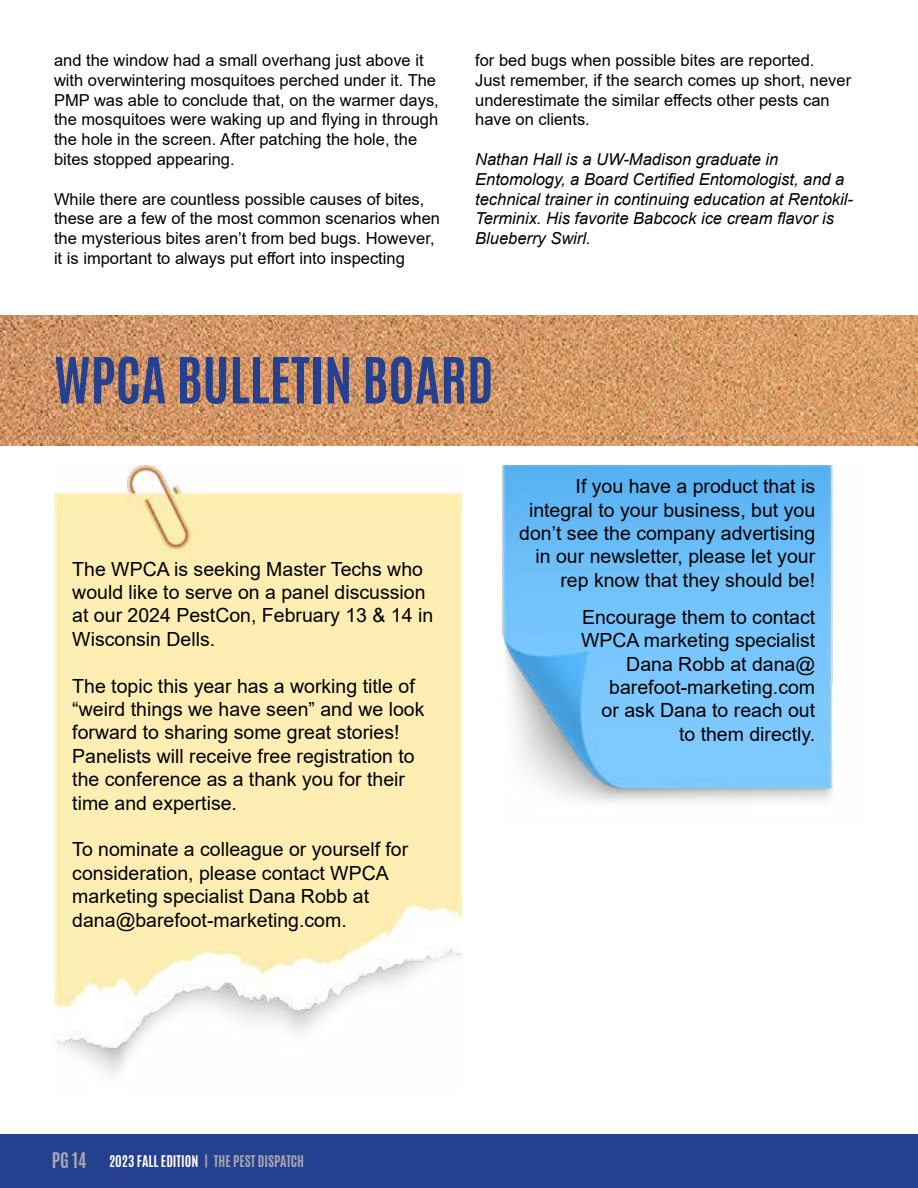
<style>
.page{position:relative;width:918px;height:1188px;background:#fff}
.page>*{position:absolute;margin:0;border:0;box-sizing:border-box;transform-origin:0 0}
.t1{font:700 54px "Antonio";color:#25408f}
.t2{font:19.5px/23.4px "Arial";color:#000}
.t3{font:700 18px "Antonio";color:#a7a9ac}
.t4{font:16.5px/19.8px "Arial";color:#000}
.t5{font:italic 16.5px/19.8px "Arial";color:#000}
.t6{font:700 13.5px "Antonio";color:#a7a9ac}
.s1{color:#fff}
</style>
<div class="page">
<div style="left:0;top:1134px;width:918px;height:54px;background:#25408f"></div>
<img style="left:0;top:316px;width:918px;height:130px">
<img style="left:54px;top:466px;width:407px;height:609px">
<img style="left:502px;top:466px;width:331px;height:336px">
<p class="t4" style="left:54px;top:50px;width:386px">and the window had a small overhang just above it with overwintering mosquitoes perched under it. The PMP was able to conclude that, on the warmer days, the mosquitoes were waking up and flying in through the hole in the screen. After patching the hole, the bites stopped appearing.</p>
<p class="t4" style="left:54px;top:189px;width:388px">While there are countless possible causes of bites, these are a few of the most common scenarios when the mysterious bites aren’t from bed bugs. However, it is important to always put effort into inspecting</p>
<p class="t4" style="left:475px;top:50px;width:377px">for bed bugs when possible bites are reported.<br>Just remember, if the search comes up short, never underestimate the similar effects other pests can have on clients.</p>
<p class="t5" style="left:475px;top:150px;width:379px">Nathan Hall is a UW-Madison graduate in Entomology, a Board Certified Entomologist, and a technical trainer in continuing education at Rentokil-Terminix. His favorite Babcock ice cream flavor is Blueberry Swirl.</p>
<h1 class="t1" style="left:54px;top:340px;width:441px">WPCA BULLETIN BOARD</h1>
<p class="t2" style="left:72px;top:557px;width:362px">The WPCA is seeking Master Techs who would like to serve on a panel discussion at our 2024 PestCon, February 13 &amp; 14 in<br>Wisconsin Dells.</p>
<p class="t2" style="left:72px;top:674px;width:354px">The topic this year has a working title of “weird things we have seen” and we look forward to sharing some great stories!<br>Panelists will receive free registration to the conference as a thank you for their time and expertise.</p>
<p class="t2" style="left:72px;top:838px;width:337px">To nominate a colleague or yourself for consideration, please contact WPCA marketing specialist Dana Robb at dana@barefoot-marketing.com.</p>
<p class="t2" style="left:519px;top:475px;width:297px;text-align:right">If you have a product that is integral to your business, but you don’t see the company advertising in our newsletter, please let your rep know that they should be!</p>
<p class="t2" style="left:581px;top:605px;width:236px;text-align:right">Encourage them to contact<br>WPCA marketing specialist<br>Dana Robb at dana@ barefoot-marketing.com<br>or ask Dana to reach out to them directly.</p>
<p class="t3" style="left:52px;top:1147px;width:36px">PG 14</p>
<p class="t6" style="left:109px;top:1151px;width:197px"><span class="s1">2023 FALL EDITION</span> | THE PEST DISPATCH</p>
</div>
